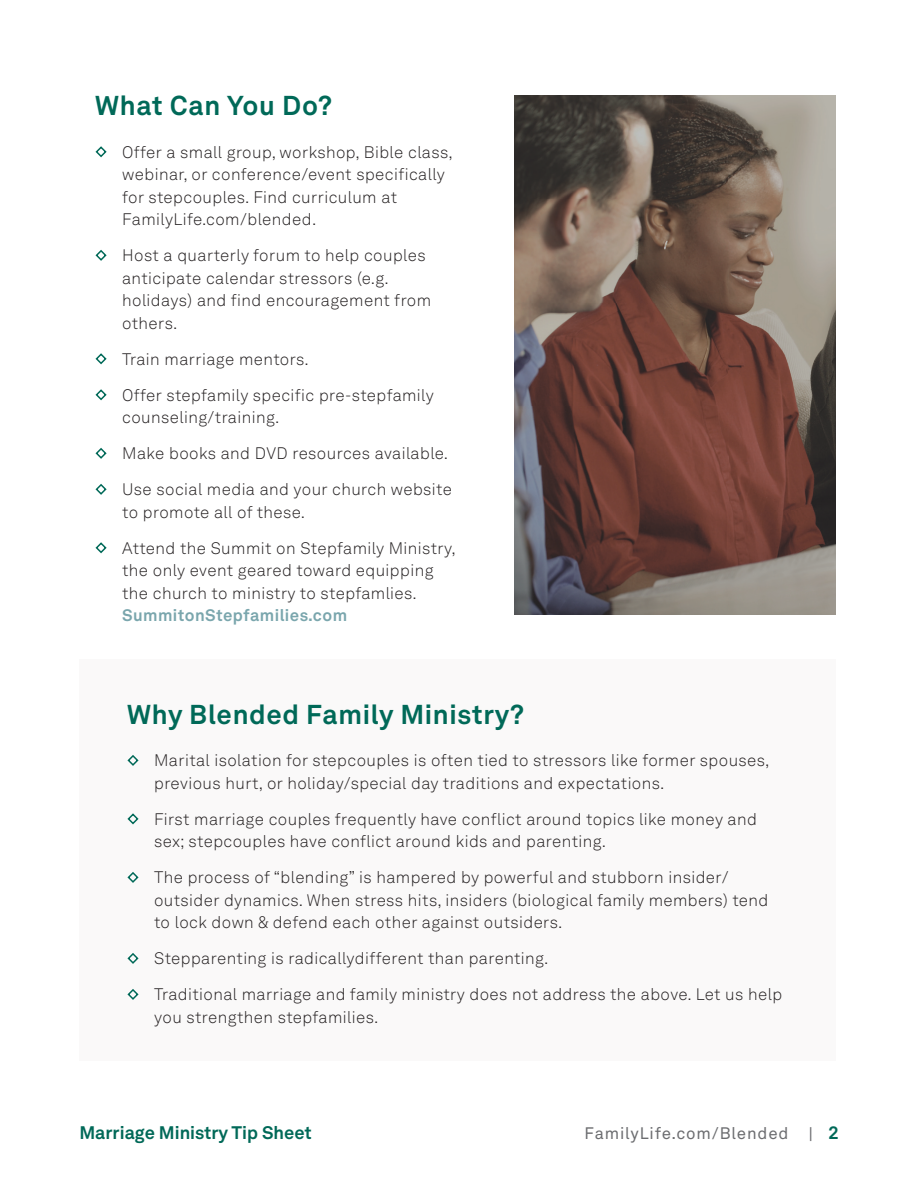
<style>
.page{position:relative;width:918px;height:1188px;background:#fff}
.page>*{position:absolute;margin:0;border:0;box-sizing:border-box;transform-origin:0 0}
.t1{font:700 27px "Akkurat LL";letter-spacing:.025em;color:#006958}
.t2{font:700 18px "Akkurat LL";color:#006958}
.t3{font:300 16.5px/22.5px "Akkurat LL";letter-spacing:.025em;color:#231f20}
.t4{font:16.5px "Akkurat LL";letter-spacing:.05em;color:#6c6d70}
.t5{font:700 16.5px "Akkurat LL";letter-spacing:.025em;color:#7aa6ad}
.s1{font-family:"Roboto"}
.s2{font-weight:700;font-size:18px;color:#006958}
</style>
<div class="page">
<div style="left:79px;top:660px;width:757px;height:401px;background:#faf9f9"></div>
<img style="left:514px;top:96px;width:322px;height:519px">
<h1 class="t1" style="left:95px;top:85px;width:239px">What Can You Do?</h1>
<p class="t3" style="left:122px;top:140px;width:332px">Offer a small group, workshop, Bible class, webinar, or conference/event specifically for stepcouples. Find curriculum at FamilyLife.com/blended.</p>
<p class="t3" style="left:122px;top:244px;width:311px">Host a quarterly forum to help couples anticipate calendar stressors (e.g. holidays) and find encouragement from others.</p>
<p class="t3" style="left:122px;top:341px;width:313px;line-height:36px">Train marriage mentors.<br>Offer stepfamily specific pre-stepfamily</p>
<p class="t3" style="left:122px;top:399px;width:331px;line-height:36px">counseling/training.<br>Make books and DVD resources available.<br>Use social media and your church website</p>
<p class="t3" style="left:122px;top:494px;width:335px;line-height:36px">to promote all of these.<br>Attend the Summit on Stepfamily Ministry,</p>
<p class="t3" style="left:122px;top:559px;width:313px">the only event geared toward equipping the church to ministry to stepfamlies.</p>
<p class="t5" style="left:122px;top:603px;width:227px">SummitonStepfamilies.com</p>
<h1 class="t1" style="left:127px;top:693px;width:399px">Why Blended Family Ministry?</h1>
<p class="t3" style="left:154px;top:749px;width:617px">Marital isolation for stepcouples is often tied to stressors like former spouses, previous hurt, or holiday/special day traditions and expectations.</p>
<p class="t3" style="left:154px;top:807px;width:604px">First marriage couples frequently have conflict around topics like money and sex; stepcouples have conflict around kids and parenting.</p>
<p class="t3" style="left:154px;top:866px;width:616px">The process of “blending” is hampered by powerful and stubborn insider/ outsider dynamics. When stress hits, insiders (biological family members) tend to lock down &amp; defend each other against outsiders.</p>
<p class="t3" style="left:154px;top:940px;width:630px;line-height:36px">Stepparenting is radicallydifferent than parenting.<br>Traditional marriage and family ministry does not address the above. Let us help</p>
<p class="t3" style="left:154px;top:1005px;width:226px">you strengthen stepfamilies.</p>
<p class="t2" style="left:79px;top:1119px;width:234px">Marriage Ministry Tip Sheet</p>
<p class="t4" style="left:585px;top:1121px;width:256px">FamilyLife.com/Blended <span class="s1">|</span> <span class="s2">2</span></p>
</div>
